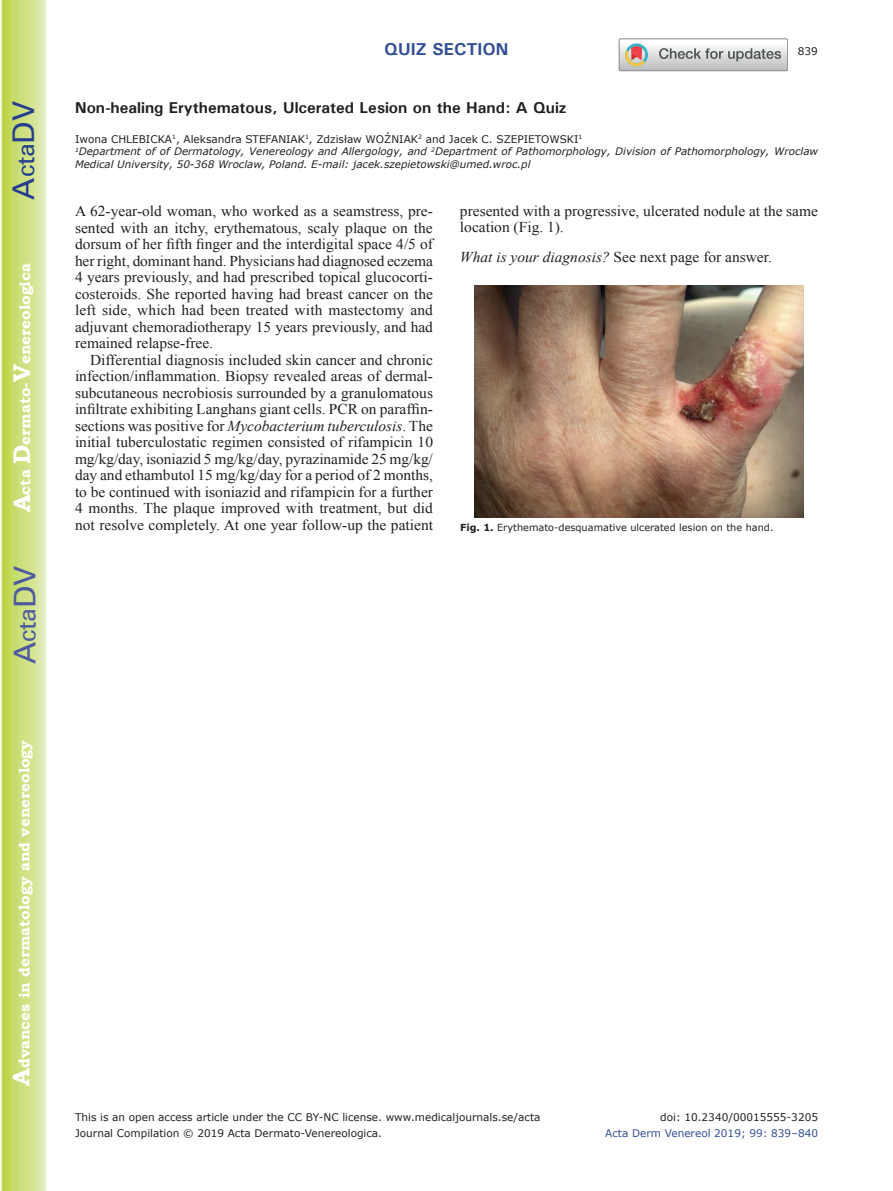
<style>
.page{position:relative;width:893px;height:1191px;background:#fff}
.page>*{position:absolute;margin:0;border:0;box-sizing:border-box;transform-origin:0 0}
.t1{font:30px "Univers";color:#4d5a9e}
.t2{font:30px "Univers";color:#253f8e}
.t3{font:700 17.25px "Univers";color:#324f95}
.t4{font:700 15.75px "Univers";color:#231f20}
.t5{font:15px/16.5px "Times New Roman";color:#231f20;text-align:justify}
.t6{font:700 15px "Bookman Old Style";color:#fff}
.t7{font:10.5px/15.8px "Verdana";color:#231f20}
.t8{font:10.5px "Verdana";color:#324f95}
.t9{font:italic 10.35px/12.8px "Verdana";color:#231f20}
.t10{font:9.75px "Verdana";color:#231f20}
.s1{font-size:24px}
.s2{font-style:italic}
.s3{font-weight:700}
</style>
<div class="page">
<svg style="left:1px;top:0;width:45px;height:1191px;background:#cfe084"></svg>
<svg style="left:619px;top:39px;width:169px;height:32px"></svg>
<img style="left:475px;top:285px;width:328px;height:233px">
<h1 class="t2" style="left:6px;top:199px;width:100px;rotate:-90deg">A<span class="s1">cta</span>DV</h1>
<p class="t6" style="left:16px;top:512px;width:251px;rotate:-90deg"><span class="s1">A</span>cta <span class="s1">D</span>ermato-<span class="s1">V</span>enereologica</p>
<h1 class="t1" style="left:7px;top:664px;width:100px;rotate:-90deg">A<span class="s1">cta</span>DV</h1>
<p class="t6" style="left:15px;top:1086px;width:347px;rotate:-90deg"><span class="s1">A</span>dvances in dermatology and venereology</p>
<p class="t3" style="left:384px;top:38px;width:126px">QUIZ SECTION</p>
<p class="t7" style="left:798px;top:43px;width:22px">839</p>
<p class="t4" style="left:75px;top:97px;width:493px">Non-healing Erythematous, Ulcerated Lesion on the Hand: A Quiz</p>
<p class="t7" style="left:75px;top:131px;width:509px">Iwona CHLEBICKA<sup>1</sup>, Aleksandra STEFANIAK<sup>1</sup>, Zdzisław WOŹNIAK<sup>2</sup> and Jacek C. SZEPIETOWSKI<sup>1</sup></p>
<p class="t9" style="left:75px;top:145px;width:744px"><sup>1</sup>Department of of Dermatology, Venereology and Allergology, and <sup>2</sup>Department of Pathomorphology, Division of Pathomorphology, Wroclaw<br>Medical University, 50-368 Wroclaw, Poland. E-mail: jacek.szepietowski@umed.wroc.pl</p>
<p class="t5" style="left:75px;top:203px;width:360px">A 62-year-old woman, who worked as a seamstress, pre&shy;sented with an itchy, erythematous, scaly plaque on the dorsum of her fifth finger and the interdigital space 4/5 of her right, dominant hand. Physicians had diagnosed eczema 4 years previously, and had prescribed topical glucocorti&shy;costeroids. She reported having had breast cancer on the left side, which had been treated with mastectomy and adjuvant chemoradiotherapy 15 years previously, and had remained relapse-free.</p>
<p class="t5" style="left:75px;top:351px;width:360px;text-indent:15px">Differential diagnosis included skin cancer and chronic infection/inflammation. Biopsy revealed areas of dermal&shy;subcutaneous necrobiosis surrounded by a granulomatous infiltrate exhibiting Langhans giant cells. PCR on paraffin&shy;sections was positive for <span class="s2">Mycobacterium tuberculosis</span>. The initial tuberculostatic regimen consisted of rifampicin 10 mg/kg/day, isoniazid 5 mg/kg/day, pyrazinamide 25 mg/kg/ day and ethambutol 15 mg/kg/day for a period of 2 months, to be continued with isoniazid and rifampicin for a further 4 months. The plaque improved with treatment, but did not resolve completely. At one year follow-up the patient</p>
<p class="t5" style="left:460px;top:202px;width:360px">presented with a progressive, ulcerated nodule at the same location (Fig. 1).</p>
<p class="t5" style="left:460px;top:248px;width:313px"><span class="s2">What is your diagnosis?</span> See next page for answer.</p>
<p class="t10" style="left:460px;top:521px;width:315px"><span class="s3">Fig. 1.</span> Erythemato-desquamative ulcerated lesion on the hand.</p>
<p class="t7" style="left:75px;top:1109px;width:467px">This is an open access article under the CC BY-NC license. www.medicaljournals.se/acta<br>Journal Compilation © 2019 Acta Dermato-Venereologica.</p>
<p class="t7" style="left:660px;top:1109px;width:159px">doi: 10.2340/00015555-3205</p>
<p class="t8" style="left:605px;top:1126px;width:214px">Acta Derm Venereol 2019; 99: 839–840</p>
</div>
